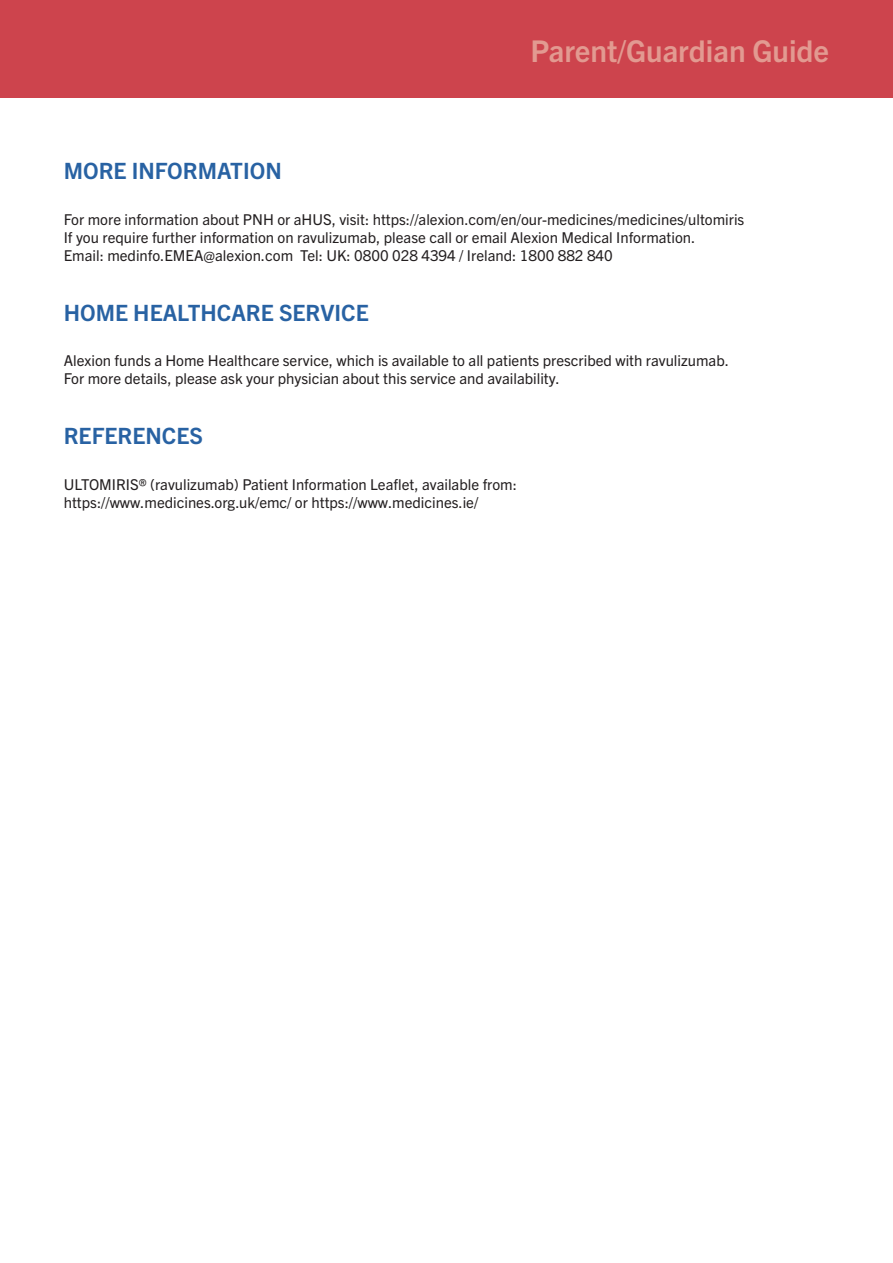
<style>
.page{position:relative;width:893px;height:1263px;background:#fff}
.page>*{position:absolute;margin:0;border:0;box-sizing:border-box;transform-origin:0 0}
.t1{font:700 30px "Trade Gothic Next LT Pro";color:#e29a91}
.t2{font:700 22.5px "Trade Gothic Next LT Pro";color:#2862a3}
.t3{font:15px/18px "Trade Gothic Next LT Pro";color:#231f20}
</style>
<div class="page">
<div style="left:0;top:0;width:893px;height:98px;background:#cd444d"></div>
<p class="t2" style="left:64px;top:155px;width:219px">MORE INFORMATION</p>
<p class="t1" style="left:531px;top:30px;width:300px">Parent/Guardian Guide</p>
<p class="t3" style="left:64px;top:209px;width:682px">For more information about PNH or aHUS, visit: https://alexion.com/en/our-medicines/medicines/ultomiris</p>
<p class="t3" style="left:64px;top:227px;width:633px">If you require further information on ravulizumab, please call or email Alexion Medical Information.</p>
<p class="t3" style="left:64px;top:245px;width:551px">Email: medinfo.EMEA@alexion.com Tel: UK: 0800 028 4394 / Ireland: 1800 882 840</p>
<p class="t2" style="left:64px;top:297px;width:306px">HOME HEALTHCARE SERVICE</p>
<p class="t3" style="left:64px;top:351px;width:667px">Alexion funds a Home Healthcare service, which is available to all patients prescribed with ravulizumab.<br>For more details, please ask your physician about this service and availability.</p>
<p class="t2" style="left:64px;top:420px;width:141px">REFERENCES</p>
<p class="t3" style="left:64px;top:474px;width:455px">ULTOMIRIS® (ravulizumab) Patient Information Leaflet, available from: https://www.medicines.org.uk/emc/ or https://www.medicines.ie/</p>
</div>
